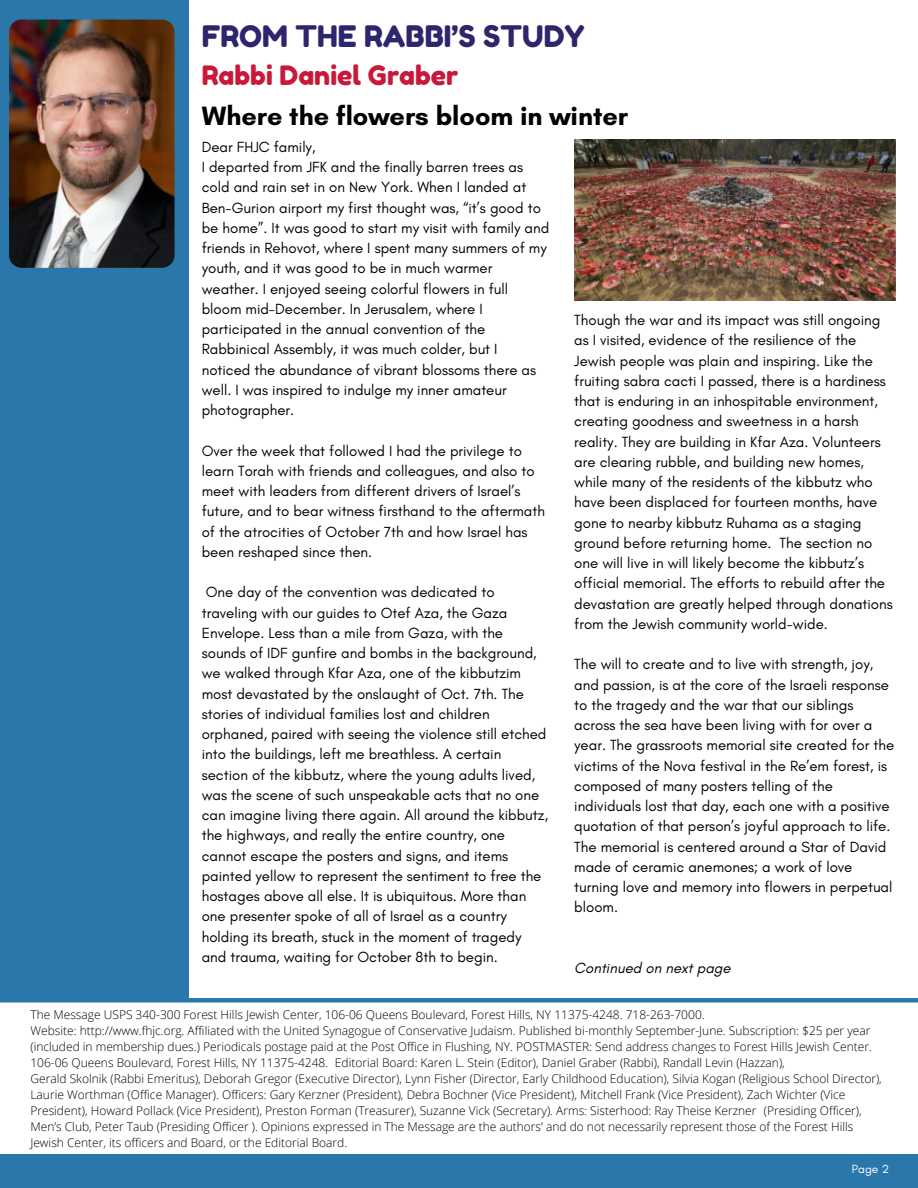
<style>
.page{position:relative;width:918px;height:1188px;background:#fff}
.page>*{position:absolute;margin:0;border:0;box-sizing:border-box;transform-origin:0 0}
.t1{font:29.7px "Fredoka One";color:#2e266d}
.t2{font:700 27px "Glacial Indifference";color:#000}
.t3{font:26.7px "Fredoka One";color:#c9193b}
.t4{font:15px/20.2px "Glacial Indifference";color:#000}
.t5{font:italic 15px "Glacial Indifference";color:#000}
.t6{font:300 12px/16px "Open Sans";color:#000}
.t7{font:12px "Glacial Indifference";color:#fff}
</style>
<div class="page">
<div style="left:0;top:0;width:189px;height:1002px;background:#2a78ab"></div>
<div style="left:0;top:1155px;width:918px;height:33px;background:#2a78ab"></div>
<img style="left:9px;top:20px;width:166px;height:248px;border-radius:13px">
<div style="left:0;top:998px;width:918px;height:5px;background:#2a78ab"></div>
<img style="left:574px;top:139px;width:322px;height:161px">
<h1 class="t1" style="left:202px;top:18px;width:385px">FROM THE RABBI’S STUDY</h1>
<h3 class="t3" style="left:202px;top:59px;width:258px">Rabbi Daniel Graber</h3>
<p class="t2" style="left:202px;top:99px;width:428px">Where the flowers bloom in winter</p>
<h3 class="t4" style="left:202px;top:136px;width:349px">Dear FHJC family,<br>I departed from JFK and the finally barren trees as cold and rain set in on New York. When I landed at Ben-Gurion airport my first thought was, “it’s good to be home”. It was good to start my visit with family and friends in Rehovot, where I spent many summers of my youth, and it was good to be in much warmer weather. I enjoyed seeing colorful flowers in full bloom mid-December. In Jerusalem, where I participated in the annual convention of the Rabbinical Assembly, it was much colder, but I noticed the abundance of vibrant blossoms there as well. I was inspired to indulge my inner amateur photographer.</h3>
<h3 class="t4" style="left:202px;top:440px;width:345px">Over the week that followed I had the privilege to learn Torah with friends and colleagues, and also to meet with leaders from different drivers of Israel’s future, and to bear witness firsthand to the aftermath of the atrocities of October 7th and how Israel has been reshaped since then.</h3>
<h3 class="t4" style="left:202px;top:582px;width:348px">One day of the convention was dedicated to traveling with our guides to Otef Aza, the Gaza Envelope. Less than a mile from Gaza, with the sounds of IDF gunfire and bombs in the background, we walked through Kfar Aza, one of the kibbutzim most devastated by the onslaught of Oct. 7th. The stories of individual families lost and children orphaned, paired with seeing the violence still etched into the buildings, left me breathless. A certain section of the kibbutz, where the young adults lived, was the scene of such unspeakable acts that no one can imagine living there again. All around the kibbutz, the highways, and really the entire country, one cannot escape the posters and signs, and items painted yellow to represent the sentiment to free the hostages above all else. It is ubiquitous. More than one presenter spoke of all of Israel as a country holding its breath, stuck in the moment of tragedy and trauma, waiting for October 8th to begin.</h3>
<p class="t4" style="left:574px;top:310px;width:320px">Though the war and its impact was still ongoing as I visited, evidence of the resilience of the Jewish people was plain and inspiring. Like the fruiting sabra cacti I passed, there is a hardiness that is enduring in an inhospitable environment, creating goodness and sweetness in a harsh reality. They are building in Kfar Aza. Volunteers are clearing rubble, and building new homes, while many of the residents of the kibbutz who have been displaced for fourteen months, have gone to nearby kibbutz Ruhama as a staging ground before returning home. The section no one will live in will likely become the kibbutz’s official memorial. The efforts to rebuild after the devastation are greatly helped through donations from the Jewish community world-wide.</p>
<p class="t4" style="left:574px;top:654px;width:321px">The will to create and to live with strength, joy, and passion, is at the core of the Israeli response to the tragedy and the war that our siblings across the sea have been living with for over a year. The grassroots memorial site created for the victims of the Nova festival in the Re’em forest, is composed of many posters telling of the individuals lost that day, each one with a positive quotation of that person’s joyful approach to life.<br>The memorial is centered around a Star of David made of ceramic anemones; a work of love turning love and memory into flowers in perpetual bloom.</p>
<p class="t5" style="left:574px;top:959px;width:158px">Continued on next page</p>
<h3 class="t6" style="left:30px;top:1006px;width:676px">The Message USPS 340-300 Forest Hills Jewish Center, 106-06 Queens Boulevard, Forest Hills, NY 11375-4248. 718-263-7000.</h3>
<h3 class="t6" style="left:30px;top:1022px;width:843px">Website: http://www.fhjc.org. Affiliated with the United Synagogue of Conservative Judaism. Published bi-monthly September-June. Subscription: $25 per year (included in membership dues.) Periodicals postage paid at the Post Office in Flushing, NY. POSTMASTER: Send address changes to Forest Hills Jewish Center.<br>106-06 Queens Boulevard, Forest Hills, NY 11375-4248. Editorial Board: Karen L. Stein (Editor), Daniel Graber (Rabbi), Randall Levin (Hazzan),</h3>
<h3 class="t6" style="left:30px;top:1070px;width:853px">Gerald Skolnik (Rabbi Emeritus), Deborah Gregor (Executive Director), Lynn Fisher (Director, Early Childhood Education), Silvia Kogan (Religious School Director), Laurie Worthman (Office Manager). Officers: Gary Kerzner (President), Debra Bochner (Vice President), Mitchell Frank (Vice President), Zach Wichter (Vice President), Howard Pollack (Vice President), Preston Forman (Treasurer), Suzanne Vick (Secretary). Arms: Sisterhood: Ray Theise Kerzner (Presiding Officer), Men’s Club, Peter Taub (Presiding Officer ). Opinions expressed in The Message are the authors’ and do not necessarily represent those of the Forest Hills Jewish Center, its officers and Board, or the Editorial Board.</h3>
<h1 class="t7" style="left:852px;top:1161px;width:39px">Page 2</h1>
</div>
